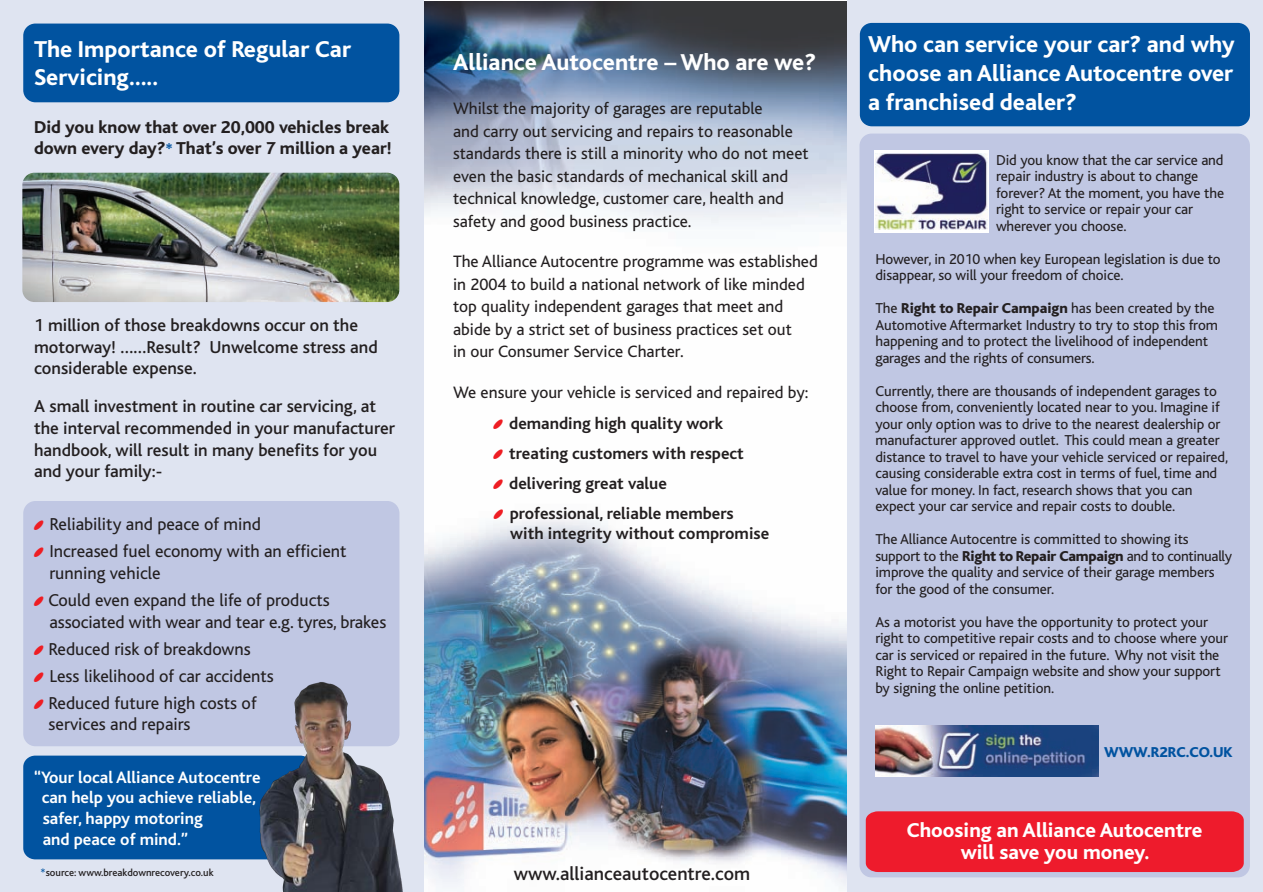
<style>
.page{position:relative;width:1263px;height:892px;background:#fff}
.page>*{position:absolute;margin:0;border:0;box-sizing:border-box;transform-origin:0 0}
.t1{font:800 24px/28.8px "Bliss";color:#fff;text-align:justify}
.t2{font:800 21px/22.5px "Bliss";color:#fff;text-align:center}
.t3{font:500 19.5px "Bliss";color:#231f20}
.t4{font:18px/27px "Bliss";color:#231f20}
.t5{font:500 18px/21.6px "Bliss";color:#231f20}
.t6{font:800 18px/21.6px "Bliss";color:#231f20}
.t7{font:17.25px/22.5px "Bliss";color:#231f20}
.t8{font:700 17.25px/30.3px "Bliss";color:#231f20}
.t9{font:700 17.25px/20.7px "Bliss";color:#fff}
.t10{font:15px/16.5px "Bliss";letter-spacing:-.005em;color:#231f20}
.t11{font:800 15px "Bliss";letter-spacing:-.01em;color:#0153a0}
.t12{font:500 10.5px "Bliss";color:#231f20}
.s1{font-size:15px;color:#0153a0}
.s2{font-family:"Allianceelip";font-size:12px;color:#ee1d23}
.s3{color:#0153a0}
.s4{font-weight:400}
.s5{font-family:"Allianceelip";font-weight:400;font-size:12px;color:#ee1d23}
.s6{font-weight:800}
</style>
<div class="page">
<img style="left:423px;top:2px;width:423px;height:473px">
<img style="left:423px;top:475px;width:423px;height:416px">
<div style="left:0;top:1px;width:423px;height:890px;background:#dfe4f1"></div>
<div style="left:846px;top:1px;width:416px;height:890px;background:#dfe4f1"></div>
<div style="left:859px;top:133px;width:390px;height:744px;background:#c0c7e3;border-radius:12px"></div>
<div style="left:865px;top:811px;width:378px;height:60px;background:#ee1b2c"></div>
<div style="left:859px;top:23px;width:390px;height:103px;background:#0153a0;border-radius:12px"></div>
<div style="left:23px;top:24px;width:376px;height:78px;background:#0153a0;border-radius:12px"></div>
<div style="left:23px;top:501px;width:376px;height:245px;background:#c0c7e3;border-radius:12px"></div>
<div style="left:23px;top:755px;width:289px;height:104px;background:#0153a0;border-radius:12px"></div>
<img style="left:250px;top:674px;width:153px;height:217px">
<img style="left:875px;top:725px;width:223px;height:51px">
<img style="left:22px;top:173px;width:377px;height:129px">
<div style="left:874px;top:151px;width:115px;height:82px;background:#fff"></div>
<img style="left:875px;top:153px;width:112px;height:76px">
<h1 class="t1" style="left:34px;top:35px;width:318px">The Importance of Regular Car<br>Servicing…..</h1>
<p class="t6" style="left:34px;top:116px;width:359px">Did you know that over 20,000 vehicles break down every day?<span class="s1">*</span> That’s over 7 million a year!</p>
<p class="t5" style="left:34px;top:314px;width:345px">1 million of those breakdowns occur on the motorway! ……Result? Unwelcome stress and considerable expense.</p>
<p class="t5" style="left:34px;top:396px;width:362px">A small investment in routine car servicing, at the interval recommended in your manufacturer handbook, will result in many benefits for you and your family:-</p>
<p class="t4" style="left:34px;top:511px;width:314px"><span class="s2">A</span> Reliability and peace of mind<br><span class="s2">A</span> Increased fuel economy with an efficient</p>
<p class="t4" style="left:34px;top:559px;width:297px;text-indent:15px">running vehicle<br><span class="s2">A</span> Could even expand the life of products</p>
<p class="t4" style="left:34px;top:608px;width:354px;text-indent:15px">associated with wear and tear e.g. tyres, brakes <span class="s2">A</span> Reduced risk of breakdowns<br><span class="s2">A</span> Less likelihood of car accidents<br><span class="s2">A</span> Reduced future high costs of</p>
<p class="t4" style="left:49px;top:711px;width:143px">services and repairs</p>
<p class="t9" style="left:42px;top:766px;width:220px;text-indent:-8px">“Your local Alliance Autocentre can help you achieve reliable, safer, happy motoring<br>and peace of mind.”</p>
<p class="t12" style="left:41px;top:866px;width:174px"><span class="s3">*</span>source: www.breakdownrecovery.co.uk</p>
<h1 class="t1" style="left:453px;top:48px;width:364px">Alliance Autocentre – Who are we?</h1>
<p class="t7" style="left:453px;top:97px;width:357px">Whilst the majority of garages are reputable<br>and carry out servicing and repairs to reasonable standards there is still a minority who do not meet even the basic standards of mechanical skill and technical knowledge, customer care, health and safety and good business practice.</p>
<p class="t7" style="left:453px;top:250px;width:366px">The Alliance Autocentre programme was established in 2004 to build a national network of like minded top quality independent garages that meet and abide by a strict set of business practices set out<br>in our Consumer Service Charter.</p>
<p class="t8" style="left:493px;top:377px;width:316px;text-indent:-40px"><span class="s4">We ensure your vehicle is serviced and repaired by:<br></span><span class="s5">A</span> demanding high quality work<br><span class="s5">A</span> treating customers with respect<br><span class="s5">A</span> delivering great value<br><span class="s5">A</span> professional, reliable members</p>
<p class="t8" style="left:510px;top:518px;width:260px">with integrity without compromise</p>
<h3 class="t3" style="left:514px;top:862px;width:238px">www.allianceautocentre.com</h3>
<h1 class="t1" style="left:868px;top:30px;width:368px">Who can service your car? and why choose an Alliance Autocentre over a franchised dealer?</h1>
<p class="t10" style="left:996px;top:152px;width:229px">Did you know that the car service and repair industry is about to change forever? At the moment, you have the right to service or repair your car wherever you choose.</p>
<p class="t10" style="left:875px;top:251px;width:347px">However, in 2010 when key European legislation is due to disappear, so will your freedom of choice.</p>
<p class="t10" style="left:875px;top:300px;width:344px">The <span class="s6">Right to Repair Campaign</span> has been created by the Automotive Aftermarket Industry to try to stop this from happening and to protect the livelihood of independent garages and the rights of consumers.</p>
<p class="t10" style="left:875px;top:383px;width:354px">Currently, there are thousands of independent garages to choose from, conveniently located near to you. Imagine if your only option was to drive to the nearest dealership or manufacturer approved outlet. This could mean a greater distance to travel to have your vehicle serviced or repaired, causing considerable extra cost in terms of fuel, time and value for money. In fact, research shows that you can expect your car service and repair costs to double.</p>
<p class="t10" style="left:875px;top:531px;width:358px">The Alliance Autocentre is committed to showing its support to the <span class="s6">Right to Repair Campaign</span> and to continually improve the quality and service of their garage members for the good of the consumer.</p>
<p class="t10" style="left:875px;top:614px;width:354px">As a motorist you have the opportunity to protect your right to competitive repair costs and to choose where your car is serviced or repaired in the future. Why not visit the Right to Repair Campaign website and show your support by signing the online petition.</p>
<p class="t11" style="left:1104px;top:744px;width:130px">WWW.R2RC.CO.UK</p>
<h2 class="t2" style="left:906px;top:818px;width:297px">Choosing an Alliance Autocentre will save you money.</h2>
</div>
